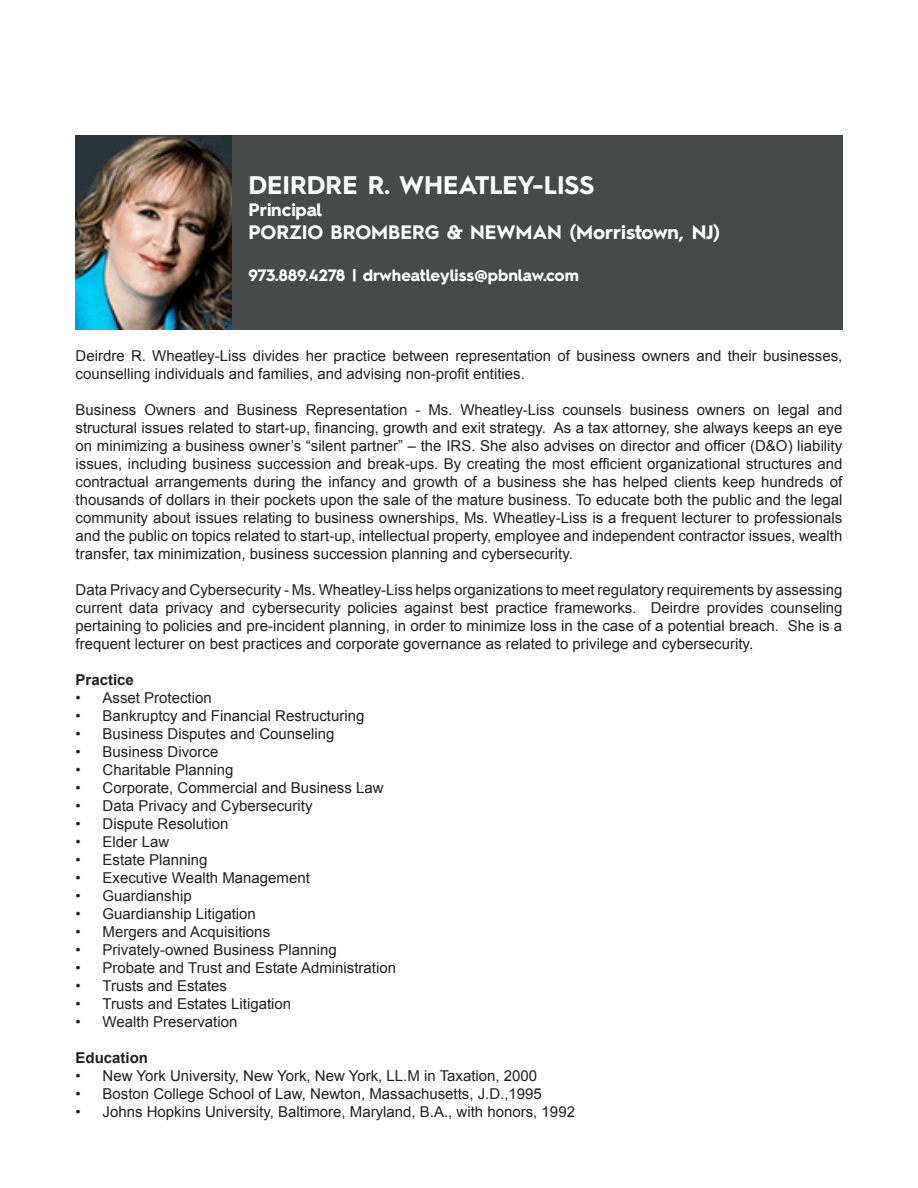
<style>
.page{position:relative;width:918px;height:1188px;background:#fff}
.page>*{position:absolute;margin:0;border:0;box-sizing:border-box;transform-origin:0 0}
.paperSpeaker{font:700 25.5px "Hurme Geometric Sans 2";color:#fff}
.paperSpeaker-2{font:700 19.5px "Hurme Geometric Sans 2";color:#fff}
.paperSpeaker-3{font:700 18px "Hurme Geometric Sans 2";letter-spacing:-.005em;color:#fff}
.paperSpeaker-4{font:700 16.5px "Hurme Geometric Sans 2";letter-spacing:-.005em;color:#fff}
.paperArticle{font:15px/18px "Arial";color:#231f20;text-align:justify}
.paperArticle-2{font:700 15px "Arial";color:#231f20}
</style>
<div class="page">
<div style="left:76px;top:135px;width:766px;height:195px;background:#484949"></div>
<img style="left:76px;top:135px;width:156px;height:195px">
<p class="paperSpeaker" style="left:248px;top:168px;width:347px">DEIRDRE R. WHEATLEY-LISS</p>
<p class="paperSpeaker-3" style="left:248px;top:197px;width:75px">Principal</p>
<p class="paperSpeaker-2" style="left:248px;top:219px;width:473px">PORZIO BROMBERG &amp; NEWMAN (Morristown, NJ)</p>
<p class="paperSpeaker-4" style="left:248px;top:263px;width:332px">973.889.4278 | drwheatleyliss@pbnlaw.com</p>
<p class="paperArticle" style="left:76px;top:347px;width:768px">Deirdre R. Wheatley-Liss divides her practice between representation of business owners and their businesses, counselling individuals and families, and advising non-profit entities.</p>
<p class="paperArticle" style="left:76px;top:401px;width:768px">Business Owners and Business Representation - Ms. Wheatley-Liss counsels business owners on legal and structural issues related to start-up, financing, growth and exit strategy. As a tax attorney, she always keeps an eye on minimizing a business owner’s “silent partner” – the IRS. She also advises on director and officer (D&amp;O) liability issues, including business succession and break-ups. By creating the most efficient organizational structures and contractual arrangements during the infancy and growth of a business she has helped clients keep hundreds of thousands of dollars in their pockets upon the sale of the mature business. To educate both the public and the legal community about issues relating to business ownerships, Ms. Wheatley-Liss is a frequent lecturer to professionals and the public on topics related to start-up, intellectual property, employee and independent contractor issues, wealth transfer, tax minimization, business succession planning and cybersecurity.</p>
<p class="paperArticle" style="left:76px;top:581px;width:768px">Data Privacy and Cybersecurity - Ms. Wheatley-Liss helps organizations to meet regulatory requirements by assessing current data privacy and cybersecurity policies against best practice frameworks. Deirdre provides counseling pertaining to policies and pre-incident planning, in order to minimize loss in the case of a potential breach. She is a frequent lecturer on best practices and corporate governance as related to privilege and cybersecurity.</p>
<p class="paperArticle-2" style="left:76px;top:670px;width:60px">Practice</p>
<p class="paperArticle" style="left:76px;top:689px;width:138px">• Asset Protection</p>
<p class="paperArticle" style="left:76px;top:707px;width:290px">• Bankruptcy and Financial Restructuring</p>
<p class="paperArticle" style="left:76px;top:725px;width:260px">• Business Disputes and Counseling</p>
<p class="paperArticle" style="left:76px;top:743px;width:144px">• Business Divorce</p>
<p class="paperArticle" style="left:76px;top:761px;width:159px">• Charitable Planning</p>
<p class="paperArticle" style="left:76px;top:779px;width:309px">• Corporate, Commercial and Business Law</p>
<p class="paperArticle" style="left:76px;top:797px;width:239px">• Data Privacy and Cybersecurity</p>
<p class="paperArticle" style="left:76px;top:815px;width:154px">• Dispute Resolution</p>
<p class="paperArticle" style="left:76px;top:833px;width:95px">• Elder Law</p>
<p class="paperArticle" style="left:76px;top:851px;width:134px">• Estate Planning</p>
<p class="paperArticle" style="left:76px;top:869px;width:236px">• Executive Wealth Management</p>
<p class="paperArticle" style="left:76px;top:887px;width:118px">• Guardianship</p>
<p class="paperArticle" style="left:76px;top:905px;width:182px">• Guardianship Litigation</p>
<p class="paperArticle" style="left:76px;top:923px;width:196px">• Mergers and Acquisitions</p>
<p class="paperArticle" style="left:76px;top:941px;width:263px">• Privately-owned Business Planning</p>
<p class="paperArticle" style="left:76px;top:959px;width:322px">• Probate and Trust and Estate Administration</p>
<p class="paperArticle" style="left:76px;top:977px;width:153px">• Trusts and Estates</p>
<p class="paperArticle" style="left:76px;top:995px;width:217px">• Trusts and Estates Litigation</p>
<p class="paperArticle" style="left:76px;top:1013px;width:163px">• Wealth Preservation</p>
<p class="paperArticle-2" style="left:76px;top:1048px;width:74px">Education</p>
<p class="paperArticle" style="left:76px;top:1067px;width:463px">• New York University, New York, New York, LL.M in Taxation, 2000</p>
<p class="paperArticle" style="left:76px;top:1085px;width:468px">• Boston College School of Law, Newton, Massachusetts, J.D.,1995</p>
<p class="paperArticle" style="left:76px;top:1103px;width:501px">• Johns Hopkins University, Baltimore, Maryland, B.A., with honors, 1992</p>
</div>
